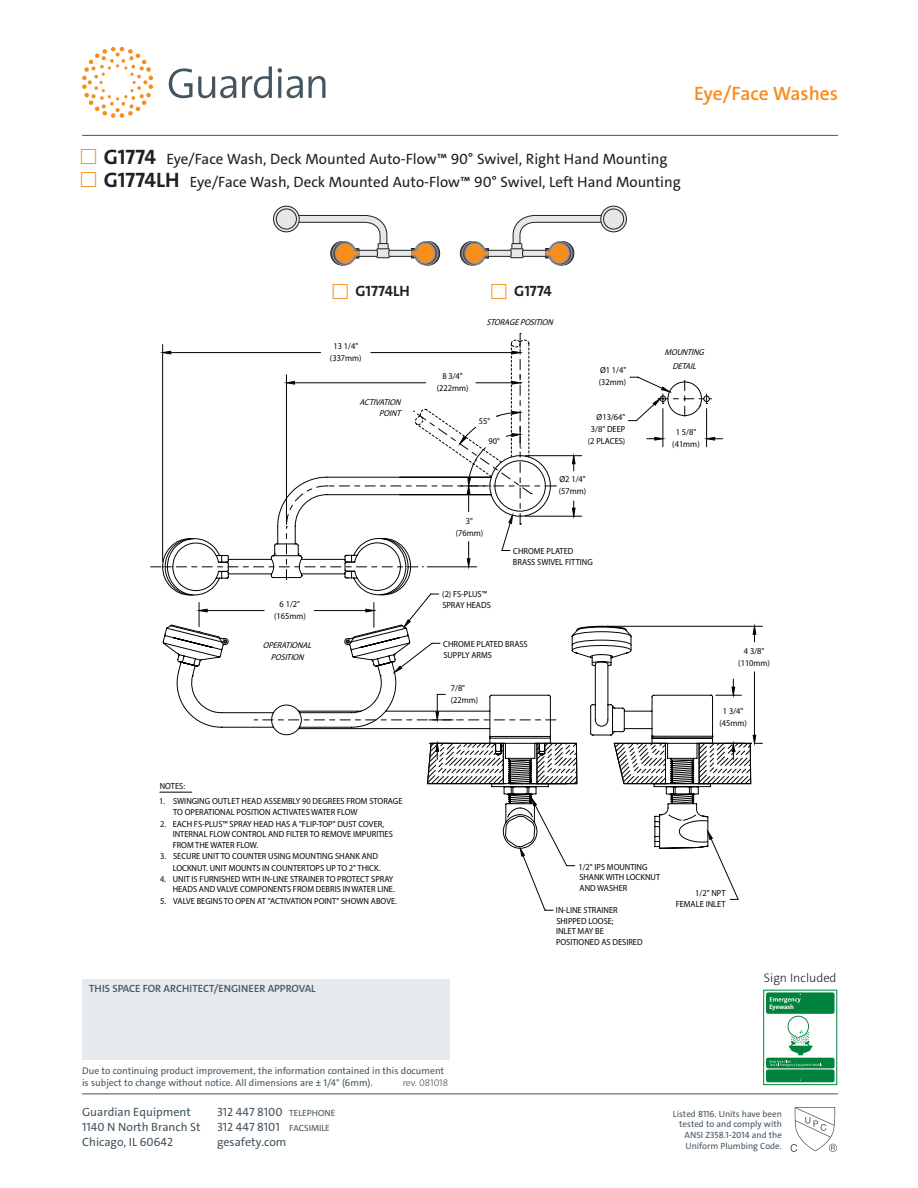
<style>
.page{position:relative;width:918px;height:1188px;background:#fff}
.page>*{position:absolute;margin:0;border:0;box-sizing:border-box;transform-origin:0 0}
.t1{font:600 19.5px "The Sans C4 s";letter-spacing:-.005em;color:#f68e1e}
.t2{font:15px "The Sans C4 s";color:#231f20}
.t3{font:700 15px "The Sans C4 s";color:#231f20}
.t4{font:300 12.45px "The Sans C4 s";color:#231f20}
.t5{font:12px "The Sans C4 s";color:#45555f}
.t6{font:600 10.5px "The Sans C4 s";color:#45555f}
.t7{font:9.75px/11.7px "The Sans C4 s";color:#45555f}
.Body{font:300 9.75px "The Sans C4 s";letter-spacing:-.01em;color:#45555f}
.t8{font:9px/10.8px "The Sans C4 s";color:#45555f;text-align:right}
.t9{font:8.85px/10.8px "Myriad Pro";color:#040503;scale:.95 1}
.t10{font:italic 8.55px "Myriad Pro";color:#040503;scale:.95 1}
.t11{font:700 6.6px "The Sans C4 s";letter-spacing:-.01em;color:#fff}
.s1{font-weight:700;font-size:21px}
.s2{font-size:9px}
</style>
<div class="page">
<hr style="left:82px;top:1094px;width:756px;height:1px;background:#45555f">
<div style="left:82px;top:979px;width:367px;height:81px;background:#e6e9ed"></div>
<hr style="left:82px;top:135px;width:756px;height:1px;background:#45555f">
<svg style="left:242px;top:66px;width:30px;height:32px"></svg>
<svg style="left:278px;top:68px;width:25px;height:30px"></svg>
<svg style="left:309px;top:76px;width:16px;height:22px"></svg>
<svg style="left:169px;top:68px;width:67px;height:30px"></svg>
<svg style="left:82px;top:47px;width:71px;height:71px"></svg>
<svg style="left:791px;top:1107px;width:46px;height:45px"></svg>
<svg style="left:763px;top:990px;width:74px;height:95px"></svg>
<hr style="left:607px;top:626px;width:156px;height:1px;background:#040503">
<hr style="left:160px;top:792px;width:32px;height:1px;background:#040503">
<svg style="left:162px;top:333px;width:593px;height:460px"></svg>
<svg style="left:151px;top:340px;width:378px;height:228px"></svg>
<svg style="left:427px;top:679px;width:336px;height:232px"></svg>
<svg style="left:274px;top:206px;width:25px;height:26px"></svg>
<div style="left:273px;top:206px;width:26px;height:26px;border:1px solid #231f20;border-radius:50%"></div>
<div style="left:276px;top:209px;width:20px;height:20px;background:#e6e7e9;border-radius:50%"></div>
<div style="left:276px;top:209px;width:21px;height:20px;border:1px solid #231f20;border-radius:50%"></div>
<div style="left:354px;top:250px;width:63px;height:7px;background:#e6e7e9;border:1px solid #231f20"></div>
<div style="left:330px;top:241px;width:24px;height:24px;border:1px solid #231f20;border-radius:50%"></div>
<div style="left:333px;top:241px;width:23px;height:24px;background:#8a8b94;border-radius:50%"></div>
<div style="left:332px;top:241px;width:24px;height:24px;border:1px solid #94949d;border-radius:50%"></div>
<svg style="left:416px;top:241px;width:24px;height:24px"></svg>
<div style="left:416px;top:241px;width:24px;height:24px;border:1px solid #231f20;border-radius:50%"></div>
<div style="left:414px;top:241px;width:24px;height:24px;border:1px solid #94949d;border-radius:50%"></div>
<svg style="left:411px;top:243px;width:25px;height:21px"></svg>
<svg style="left:291px;top:215px;width:99px;height:49px"></svg>
<svg style="left:601px;top:206px;width:25px;height:26px"></svg>
<div style="left:601px;top:206px;width:26px;height:26px;border:1px solid #231f20;border-radius:50%"></div>
<div style="left:604px;top:209px;width:20px;height:20px;background:#e6e7e9;border-radius:50%"></div>
<div style="left:603px;top:209px;width:21px;height:20px;border:1px solid #231f20;border-radius:50%"></div>
<div style="left:483px;top:250px;width:63px;height:7px;background:#e6e7e9;border:1px solid #231f20"></div>
<svg style="left:460px;top:241px;width:24px;height:24px"></svg>
<div style="left:460px;top:241px;width:24px;height:24px;border:1px solid #231f20;border-radius:50%"></div>
<div style="left:462px;top:241px;width:24px;height:24px;border:1px solid #94949d;border-radius:50%"></div>
<svg style="left:464px;top:243px;width:25px;height:21px"></svg>
<div style="left:550px;top:241px;width:24px;height:24px;border:1px solid #231f20;border-radius:50%"></div>
<div style="left:549px;top:241px;width:23px;height:24px;background:#878892;border-radius:50%"></div>
<div style="left:548px;top:241px;width:24px;height:24px;border:1px solid #94949d;border-radius:50%"></div>
<svg style="left:510px;top:215px;width:99px;height:49px"></svg>
<h1 class="t1" style="left:694px;top:81px;width:146px">Eye/Face Washes</h1>
<p class="t2" style="left:104px;top:149px;width:565px"><span class="s1">G1774</span> Eye/Face Wash, Deck Mounted Auto-Flow™ 90° Swivel, Right Hand Mounting</p>
<p class="t2" style="left:104px;top:172px;width:579px"><span class="s1">G1774LH</span> Eye/Face Wash, Deck Mounted Auto-Flow™ 90° Swivel, Left Hand Mounting</p>
<p class="t3" style="left:355px;top:281px;width:56px">G1774LH</p>
<p class="t3" style="left:514px;top:281px;width:39px">G1774</p>
<p class="t10" style="left:486px;top:317px;width:74px">STORAGEPOSITION</p>
<p class="t9" style="left:330px;top:340px;width:35px;line-height:12px;text-align:center">13 1/4" (337mm)</p>
<p class="t10" style="left:359px;top:396px;width:48px">ACTIVATION</p>
<p class="t10" style="left:379px;top:408px;width:27px">POINT</p>
<p class="t9" style="left:274px;top:598px;width:35px;line-height:12px;text-align:center">6 1/2" (165mm)</p>
<p class="t10" style="left:263px;top:639px;width:55px">OPERATIONAL</p>
<p class="t10" style="left:271px;top:651px;width:39px">POSITION</p>
<p class="t9" style="left:160px;top:780px;width:28px">NOTES:</p>
<p class="t9" style="left:173px;top:795px;width:243px;text-indent:-14px">1. SWINGING OUTLET HEAD ASSEMBLY 90 DEGREES FROM STORAGE<br>TO OPERATIONAL POSITION ACTIVATES WATER FLOW</p>
<p class="t9" style="left:173px;top:818px;width:233px;text-indent:-13px">2. EACH FS-PLUS™ SPRAY HEAD HAS A "FLIP-TOP" DUST COVER,<br>INTERNAL FLOW CONTROL AND FILTER TO REMOVE IMPURITIES<br>FROM THE WATER FLOW.</p>
<p class="t9" style="left:160px;top:850px;width:233px;line-height:12px;text-align:right">3. SECURE UNIT TO COUNTER USING MOUNTING SHANK AND<br>LOCKNUT. UNIT MOUNTS IN COUNTERTOPS UP TO 2" THICK.</p>
<p class="t9" style="left:160px;top:873px;width:248px;text-align:right">4. UNIT IS FURNISHED WITH IN-LINE STRAINER TO PROTECT SPRAY<br>HEADS AND VALVE COMPONENTS FROM DEBRIS IN WATER LINE.</p>
<p class="t9" style="left:160px;top:896px;width:251px">5. VALVE BEGINS TO OPEN AT "ACTIVATION POINT" SHOWN ABOVE.</p>
<p class="t6" style="left:89px;top:981px;width:228px">THIS SPACE FOR ARCHITECT/ENGINEER APPROVAL</p>
<p class="t9" style="left:437px;top:370px;width:35px;line-height:12px;text-align:center">8 3/4" (222mm)</p>
<p class="t9" style="left:479px;top:415px;width:13px">55°</p>
<p class="t9" style="left:489px;top:435px;width:13px">90°</p>
<p class="t9" style="left:456px;top:515px;width:30px;line-height:12px;text-align:center">3" (76mm)</p>
<p class="t9" style="left:442px;top:588px;width:53px">(2) FS-PLUS™<br>SPRAY HEADS</p>
<p class="t9" style="left:599px;top:364px;width:30px;line-height:12px">Ø1 1/4" (32mm)</p>
<p class="t9" style="left:588px;top:411px;width:41px;line-height:12px;text-align:right">Ø13/64"<br>3/8" DEEP (2 PLACES)</p>
<p class="t9" style="left:559px;top:473px;width:30px;line-height:12px">Ø2 1/4" (57mm)</p>
<p class="t9" style="left:513px;top:546px;width:86px">CHROME PLATED<br>BRASS SWIVEL FITTING</p>
<p class="t9" style="left:443px;top:638px;width:90px">CHROME PLATED BRASS<br>SUPPLY ARMS</p>
<p class="t9" style="left:451px;top:681px;width:30px;line-height:12px">7/8" (22mm)</p>
<p class="t10" style="left:665px;top:347px;width:46px">MOUNTING</p>
<p class="t10" style="left:672px;top:361px;width:29px">DETAIL</p>
<p class="t9" style="left:672px;top:426px;width:30px;line-height:12px;text-align:center">1 5/8" (41mm)</p>
<p class="t9" style="left:738px;top:645px;width:35px;line-height:12px;text-align:center">4 3/8" (110mm)</p>
<p class="t9" style="left:719px;top:704px;width:30px;line-height:12px;text-align:center">1 3/4" (45mm)</p>
<p class="t9" style="left:578px;top:861px;width:88px">1/2" IPS MOUNTING<br>SHANK WITH LOCKNUT<br>AND WASHER</p>
<p class="t9" style="left:556px;top:904px;width:93px">IN-LINE STRAINER<br>SHIPPED LOOSE;<br>INLET MAY BE<br>POSITIONED AS DESIRED</p>
<p class="t9" style="left:676px;top:888px;width:54px;text-align:right">1/2" NPT<br>FEMALE INLET</p>
<h3 class="t4" style="left:764px;top:970px;width:74px">Sign Included</h3>
<p class="t11" style="left:769px;top:1002px;width:26px">Eyewash</p>
<p class="t7" style="left:82px;top:1065px;width:364px">Due to continuing product improvement, the information contained in this document is subject to change without notice. All dimensions are ± 1/4" (6mm).</p>
<p class="Body" style="left:403px;top:1077px;width:47px">rev. 081018</p>
<h3 class="t5" style="left:82px;top:1104px;width:110px">Guardian Equipment</h3>
<h3 class="t5" style="left:217px;top:1104px;width:120px">312 447 8100 <span class="s2">TELEPHONE</span></h3>
<h3 class="t5" style="left:82px;top:1119px;width:120px">1140 N North Branch St</h3>
<h3 class="t5" style="left:217px;top:1119px;width:114px">312 447 8101 <span class="s2">FACSIMILE</span></h3>
<h3 class="t5" style="left:82px;top:1134px;width:93px">Chicago, IL 60642</h3>
<h3 class="t5" style="left:217px;top:1134px;width:71px">gesafety.com</h3>
<p class="t8" style="left:673px;top:1108px;width:110px">Listed 8116. Units have been tested to and comply with<br>ANSI Z358.1-2014 and the<br>Uniform Plumbing Code.</p>
</div>
